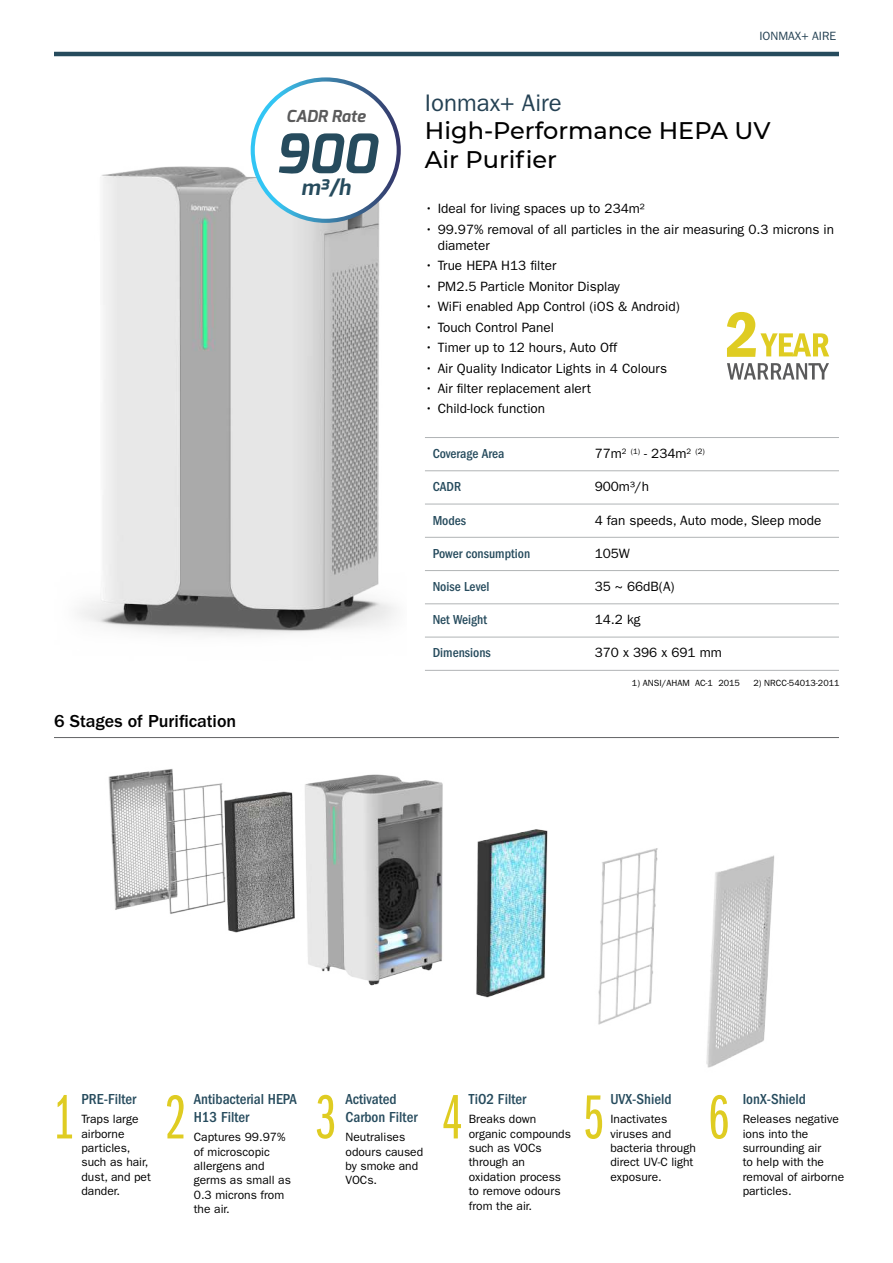
<style>
.page{position:relative;width:893px;height:1263px;background:#fff}
.page>*{position:absolute;margin:0;border:0;box-sizing:border-box;transform-origin:0 0}
.t1{font:64.5px "ITC Franklin Gothic Std Bk X Cp";color:#dfcc22}
.t2{font:italic 700 54.45px "Exo";color:#264b5d}
.t3{font:500 24px/28.8px "Montserrat";color:#000}
.t4{font:24px "ITC Franklin Gothic Std";color:#244153}
.t5{font:italic 700 21.45px "Exo";color:#264b5d}
.t6{font:500 18px "ITC Franklin Gothic Std";color:#000}
.t7{font:italic 700 16.5px "Exo";color:#5a5a5b}
.t8{font:500 condensed 15px/18px "ITC Franklin Gothic Std";color:#264b5d}
.t9{font:13.5px/16.2px "ITC Franklin Gothic Std";color:#000}
.t10{font:500 condensed 13.5px "ITC Franklin Gothic Std";color:#264b5d}
.t11{font:12px/14.4px "ITC Franklin Gothic Std";color:#000}
.t12{font:12px "ITC Franklin Gothic Std";color:#244153}
.t13{font:9px "ITC Franklin Gothic Std";color:#000}
</style>
<div class="page">
<img style="left:79px;top:167px;width:320px;height:469px">
<hr style="left:54px;top:52px;width:785px;height:4px;background:#264b5d">
<hr style="left:54px;top:737px;width:785px;height:1px;background:#636466">
<hr style="left:425px;top:437px;width:414px;height:1px;background:#b1b4b6">
<hr style="left:425px;top:470px;width:414px;height:1px;background:#b1b4b6">
<hr style="left:425px;top:504px;width:414px;height:1px;background:#b1b4b6">
<hr style="left:425px;top:537px;width:414px;height:1px;background:#b1b4b6">
<hr style="left:425px;top:570px;width:414px;height:1px;background:#b1b4b6">
<hr style="left:425px;top:603px;width:414px;height:1px;background:#b1b4b6">
<hr style="left:425px;top:637px;width:414px;height:1px;background:#b1b4b6">
<hr style="left:425px;top:670px;width:414px;height:1px;background:#b1b4b6">
<img style="left:108px;top:769px;width:667px;height:299px">
<svg style="left:727px;top:363px;width:102px;height:17px"></svg>
<svg style="left:727px;top:312px;width:102px;height:45px"></svg>
<div style="left:253px;top:79px;width:146px;height:142px;background:#fff;border-radius:50%"></div>
<div style="left:251px;top:77px;width:150px;height:146px;border:4px solid #fff;border-radius:50%"></div>
<h3 class="t7" style="left:286px;top:106px;width:81px">CADR Rate</h3>
<h2 class="t2" style="left:275px;top:119px;width:103px">900</h2>
<h3 class="t5" style="left:301px;top:173px;width:51px">m3/h</h3>
<h3 class="t6" style="left:54px;top:711px;width:184px">6 Stages of Purification</h3>
<p class="t12" style="left:759px;top:29px;width:78px">IONMAX+ AIRE</p>
<h3 class="t4" style="left:425px;top:89px;width:138px">Ionmax+ Aire</h3>
<h3 class="t3" style="left:425px;top:115px;width:347px">High-Performance HEPA UV<br>Air Purifier</h3>
<p class="t9" style="left:425px;top:201px;width:221px">• Ideal for living spaces up to 234m²</p>
<p class="t9" style="left:438px;top:221px;width:398px;text-indent:-13px">• 99.97% removal of all particles in the air measuring 0.3 microns in diameter</p>
<p class="t9" style="left:425px;top:258px;width:133px">• True HEPA H13 filter</p>
<p class="t9" style="left:425px;top:278px;width:197px">• PM2.5 Particle Monitor Display</p>
<p class="t9" style="left:425px;top:299px;width:256px">• WiFi enabled App Control (iOS &amp; Android)</p>
<p class="t9" style="left:425px;top:319px;width:131px">• Touch Control Panel</p>
<p class="t9" style="left:425px;top:339px;width:194px">• Timer up to 12 hours, Auto Off</p>
<p class="t9" style="left:425px;top:360px;width:244px">• Air Quality Indicator Lights in 4 Colours</p>
<p class="t9" style="left:425px;top:380px;width:168px">• Air filter replacement alert</p>
<p class="t9" style="left:425px;top:401px;width:122px">• Child-lock function</p>
<p class="t10" style="left:433px;top:446px;width:73px">Coverage Area</p>
<p class="t9" style="left:595px;top:446px;width:112px">77m<sup>2</sup> <sup>(1)</sup> - 234m<sup>2</sup> <sup>(2)</sup></p>
<p class="t10" style="left:433px;top:479px;width:30px">CADR</p>
<p class="t9" style="left:595px;top:479px;width:56px">900m³/h</p>
<p class="t10" style="left:433px;top:512px;width:35px">Modes</p>
<p class="t9" style="left:595px;top:512px;width:228px">4 fan speeds, Auto mode, Sleep mode</p>
<p class="t10" style="left:433px;top:546px;width:99px">Power consumption</p>
<p class="t9" style="left:595px;top:545px;width:37px">105W</p>
<p class="t10" style="left:433px;top:579px;width:58px">Noise Level</p>
<p class="t9" style="left:595px;top:578px;width:81px">35 ~ 66dB(A)</p>
<p class="t10" style="left:433px;top:612px;width:56px">Net Weight</p>
<p class="t9" style="left:595px;top:612px;width:47px">14.2 kg</p>
<p class="t10" style="left:433px;top:645px;width:60px">Dimensions</p>
<p class="t9" style="left:595px;top:645px;width:129px">370 x 396 x 691 mm</p>
<p class="t13" style="left:632px;top:678px;width:110px">1) ANSI/AHAM AC-1 2015</p>
<p class="t13" style="left:753px;top:678px;width:88px">2) NRCC-54013-2011</p>
<p class="t8" style="left:469px;top:1090px;width:59px">TiO2 Filter</p>
<p class="t11" style="left:469px;top:1112px;width:104px">Breaks down organic compounds such as VOCs through an oxidation process to remove odours from the air.</p>
<p class="t8" style="left:610px;top:1090px;width:63px">UVX-Shield</p>
<p class="t11" style="left:610px;top:1112px;width:87px">Inactivates viruses and bacteria through direct UV-C light exposure.</p>
<p class="t8" style="left:81px;top:1090px;width:56px">PRE-Filter</p>
<p class="t11" style="left:81px;top:1112px;width:71px">Traps large airborne particles, such as hair, dust, and pet dander.</p>
<p class="t8" style="left:194px;top:1090px;width:105px">Antibacterial HEPA<br>H13 Filter</p>
<p class="t11" style="left:194px;top:1130px;width:99px">Captures 99.97% of microscopic allergens and germs as small as<br>0.3 microns from the air.</p>
<p class="t8" style="left:346px;top:1090px;width:73px">Activated<br>Carbon Filter</p>
<p class="t11" style="left:346px;top:1130px;width:79px">Neutralises odours caused by smoke and<br>VOCs.</p>
<h1 class="t1" style="left:54px;top:1084px;width:22px">1</h1>
<h1 class="t1" style="left:166px;top:1084px;width:22px">2</h1>
<h1 class="t1" style="left:316px;top:1084px;width:22px">3</h1>
<h1 class="t1" style="left:442px;top:1084px;width:22px">4</h1>
<h1 class="t1" style="left:583px;top:1084px;width:22px">5</h1>
<h1 class="t1" style="left:708px;top:1084px;width:22px">6</h1>
<p class="t8" style="left:743px;top:1090px;width:65px">IonX-Shield</p>
<p class="t11" style="left:743px;top:1112px;width:103px">Releases negative ions into the surrounding air<br>to help with the removal of airborne particles.</p>
</div>
